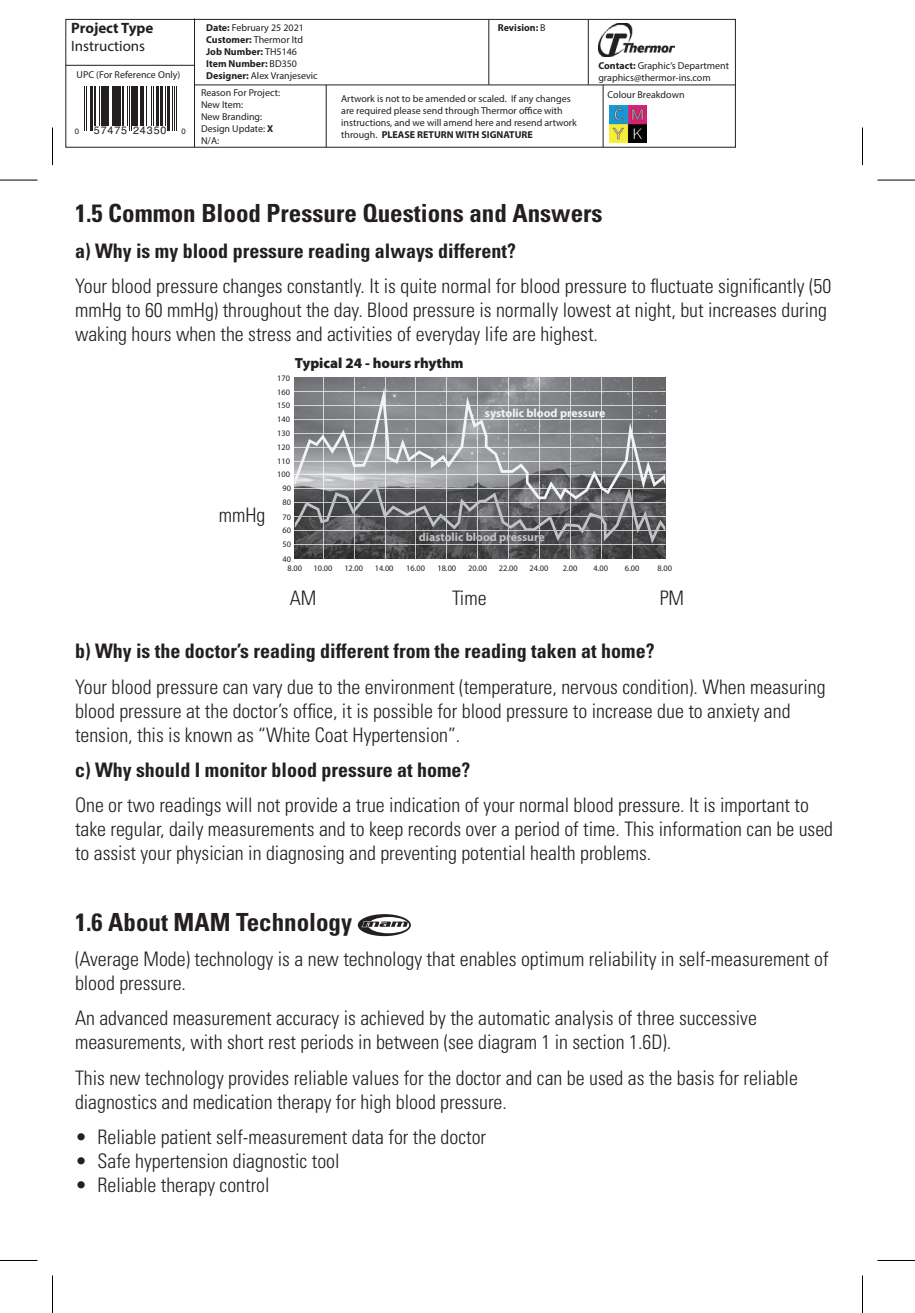
<style>
.page{position:relative;width:915px;height:1313px;background:#fff}
.page>*{position:absolute;margin:0;border:0;box-sizing:border-box;transform-origin:0 0}
.t1{font:700 condensed 25px "Univers";color:#231f20}
.t2{font:300 condensed 20px/24px "Univers";color:#231f20}
.t3{font:700 condensed 20px "Univers";color:#231f20}
.t4{font:15px "Myriad Pro";color:#231f20}
.t5{font:700 15px "Myriad Pro";color:#231f20}
.t6{font:900 14.75px "Myriad Pro";color:#231f20}
.t7{font:700 11.75px "Myriad Pro";color:#c2c3c6}
.t8{font:700 11.75px "Myriad Pro";color:#f2f3f4}
.t9{font:10.75px "Helvetica";letter-spacing:.085em;color:#231f20}
.t10{font:10px/12px "Myriad Pro";color:#231f20}
.t11{font:700 10px "Myriad Pro";color:#231f20}
.t12{font:8.5px "Myriad Pro";color:#231f20}
.t13{font:7.75px "Helvetica";color:#231f20}
.s1{font-weight:700}
.s2{font-weight:400}
</style>
<div class="page">
<div style="left:66px;top:19px;width:670px;height:129px;border:1px solid #231f20"></div>
<hr style="left:194px;top:18px;width:1px;height:129px;background:#231f20">
<hr style="left:195px;top:84px;width:540px;height:1px;background:#231f20">
<hr style="left:488px;top:19px;width:1px;height:66px;background:#231f20">
<hr style="left:588px;top:19px;width:1px;height:66px;background:#231f20">
<hr style="left:66px;top:65px;width:129px;height:1px;background:#231f20">
<hr style="left:603px;top:85px;width:1px;height:62px;background:#231f20">
<hr style="left:326px;top:85px;width:1px;height:62px;background:#231f20">
<img style="left:609px;top:106px;width:37px;height:36px">
<img style="left:599px;top:23px;width:76px;height:34px">
<hr style="left:84px;top:86px;width:1px;height:44px;background:#231f20">
<hr style="left:86px;top:86px;width:1px;height:44px;background:#231f20">
<hr style="left:90px;top:86px;width:1px;height:44px;background:#231f20">
<hr style="left:92px;top:86px;width:1px;height:44px;background:#231f20">
<hr style="left:94px;top:86px;width:2px;height:39px;background:#231f20">
<hr style="left:99px;top:86px;width:1px;height:39px;background:#231f20">
<hr style="left:101px;top:86px;width:3px;height:39px;background:#231f20">
<hr style="left:105px;top:86px;width:2px;height:39px;background:#231f20">
<hr style="left:108px;top:86px;width:1px;height:39px;background:#231f20">
<hr style="left:112px;top:86px;width:2px;height:39px;background:#231f20">
<hr style="left:115px;top:86px;width:3px;height:39px;background:#231f20">
<hr style="left:119px;top:86px;width:2px;height:39px;background:#231f20">
<hr style="left:122px;top:86px;width:2px;height:39px;background:#231f20">
<hr style="left:127px;top:86px;width:1px;height:39px;background:#231f20">
<hr style="left:129px;top:86px;width:1px;height:44px;background:#231f20">
<hr style="left:131px;top:86px;width:1px;height:44px;background:#231f20">
<hr style="left:133px;top:86px;width:2px;height:39px;background:#231f20">
<hr style="left:136px;top:86px;width:2px;height:39px;background:#231f20">
<hr style="left:140px;top:86px;width:1px;height:39px;background:#231f20">
<hr style="left:142px;top:86px;width:2px;height:39px;background:#231f20">
<hr style="left:146px;top:86px;width:1px;height:39px;background:#231f20">
<hr style="left:151px;top:86px;width:1px;height:39px;background:#231f20">
<hr style="left:153px;top:86px;width:1px;height:39px;background:#231f20">
<hr style="left:156px;top:86px;width:3px;height:39px;background:#231f20">
<hr style="left:160px;top:86px;width:3px;height:39px;background:#231f20">
<hr style="left:165px;top:86px;width:1px;height:39px;background:#231f20">
<hr style="left:167px;top:86px;width:3px;height:44px;background:#231f20">
<hr style="left:172px;top:86px;width:1px;height:44px;background:#231f20">
<hr style="left:174px;top:86px;width:1px;height:44px;background:#231f20">
<hr style="left:176px;top:86px;width:1px;height:44px;background:#231f20">
<img style="left:295px;top:377px;width:370px;height:182px">
<hr style="left:323px;top:377px;width:1px;height:182px;background:#fff">
<hr style="left:354px;top:377px;width:1px;height:182px;background:#fff">
<hr style="left:385px;top:377px;width:1px;height:182px;background:#fff">
<hr style="left:416px;top:377px;width:1px;height:182px;background:#fff">
<hr style="left:446px;top:377px;width:1px;height:182px;background:#fff">
<hr style="left:477px;top:377px;width:1px;height:182px;background:#fff">
<hr style="left:508px;top:377px;width:1px;height:182px;background:#fff">
<hr style="left:539px;top:377px;width:1px;height:182px;background:#fff">
<hr style="left:570px;top:377px;width:1px;height:182px;background:#fff">
<hr style="left:601px;top:377px;width:1px;height:182px;background:#fff">
<hr style="left:632px;top:377px;width:1px;height:182px;background:#fff">
<hr style="left:295px;top:544px;width:370px;height:1px;background:#fff">
<svg style="left:295px;top:387px;width:370px;height:156px"></svg>
<svg style="left:358px;top:914px;width:53px;height:22px"></svg>
<svg style="left:0;top:179px;width:38px;height:1px"></svg>
<svg style="left:878px;top:179px;width:37px;height:1px"></svg>
<hr style="left:0;top:180px;width:38px;height:1px;background:#000">
<hr style="left:878px;top:180px;width:37px;height:1px;background:#000">
<hr style="left:0;top:1260px;width:38px;height:1px;background:#000">
<hr style="left:878px;top:1260px;width:37px;height:1px;background:#000">
<hr style="left:52px;top:128px;width:1px;height:37px;background:#000">
<hr style="left:52px;top:1275px;width:1px;height:37px;background:#000">
<hr style="left:862px;top:128px;width:1px;height:37px;background:#000">
<hr style="left:862px;top:1275px;width:1px;height:37px;background:#000">
<p class="t5" style="left:71px;top:19px;width:84px">Project Type</p>
<p class="t4" style="left:71px;top:37px;width:76px">Instructions</p>
<p class="t10" style="left:77px;top:69px;width:105px">UPC (For Reference Only)</p>
<p class="t13" style="left:75px;top:125px;width:6px">0</p>
<p class="t9" style="left:94px;top:122px;width:74px">57475 24350</p>
<p class="t13" style="left:182px;top:125px;width:6px">0</p>
<p class="t10" style="left:206px;top:22px;width:113px"><span class="s1">Date:</span> February 25 2021<br><span class="s1">Customer:</span> Thermor ltd<br><span class="s1">Job Number:</span> TH5146<br><span class="s1">Item Number:</span> BD350<br><span class="s1">Designer:</span> Alex Vranjesevic</p>
<p class="t11" style="left:498px;top:21px;width:49px">Revision: <span class="s2">B</span></p>
<p class="t10" style="left:341px;top:93px;width:237px">Artwork is not to be amended or scaled. If any changes are required please send through Thermor office with instructions, and we will amend here and resend artwork through. <span class="s1">PLEASE RETURN WITH SIGNATURE</span></p>
<p class="t10" style="left:598px;top:60px;width:132px"><span class="s1">Contact:</span> Graphic’s Department graphics@thermor-ins.com</p>
<p class="t10" style="left:201px;top:86px;width:81px">Reason For Project:</p>
<p class="t10" style="left:608px;top:88px;width:79px">Colour Breakdown</p>
<p class="t10" style="left:201px;top:98px;width:74px">New Item:<br>New Branding:<br>Design Update: <span class="s1">X<br></span>N/A:</p>
<p class="t1" style="left:75px;top:198px;width:529px">1.5 Common Blood Pressure Questions and Answers</p>
<p class="t3" style="left:75px;top:238px;width:443px">a) Why is my blood pressure reading always different?</p>
<p class="t2" style="left:75px;top:274px;width:758px">Your blood pressure changes constantly. It is quite normal for blood pressure to fluctuate significantly (50 mmHg to 60 mmHg) throughout the day. Blood pressure is normally lowest at night, but increases during waking hours when the stress and activities of everyday life are highest.</p>
<p class="t6" style="left:295px;top:354px;width:170px">Typical 24 - hours rhythm</p>
<p class="t12" style="left:277px;top:373px;width:14px">170</p>
<p class="t2" style="left:219px;top:503px;width:48px">mmHg</p>
<p class="t12" style="left:277px;top:388px;width:14px">160</p>
<p class="t12" style="left:277px;top:401px;width:14px">150</p>
<p class="t12" style="left:277px;top:415px;width:14px">140</p>
<p class="t12" style="left:277px;top:428px;width:14px">130</p>
<p class="t12" style="left:277px;top:443px;width:14px">120</p>
<p class="t12" style="left:277px;top:456px;width:14px">110</p>
<p class="t12" style="left:277px;top:470px;width:14px">100</p>
<p class="t12" style="left:282px;top:483px;width:10px">90</p>
<p class="t12" style="left:282px;top:497px;width:10px">80</p>
<p class="t12" style="left:282px;top:512px;width:10px">70</p>
<p class="t12" style="left:282px;top:525px;width:10px">60</p>
<p class="t12" style="left:282px;top:539px;width:10px">50</p>
<p class="t12" style="left:282px;top:554px;width:10px">40</p>
<p class="t12" style="left:288px;top:564px;width:16px">8.00</p>
<p class="t12" style="left:313px;top:564px;width:20px">10.00</p>
<p class="t12" style="left:344px;top:564px;width:20px">12.00</p>
<p class="t8" style="left:485px;top:406px;width:122px">systolic blood pressure</p>
<p class="t7" style="left:419px;top:530px;width:128px">diastolic blood pressure</p>
<p class="t12" style="left:375px;top:564px;width:20px">14.00</p>
<p class="t12" style="left:406px;top:564px;width:20px">16.00</p>
<p class="t12" style="left:437px;top:564px;width:20px">18.00</p>
<p class="t12" style="left:468px;top:564px;width:20px">20.00</p>
<p class="t12" style="left:499px;top:564px;width:20px">22.00</p>
<p class="t12" style="left:530px;top:564px;width:20px">24.00</p>
<p class="t12" style="left:563px;top:564px;width:16px">2.00</p>
<p class="t12" style="left:593px;top:564px;width:16px">4.00</p>
<p class="t12" style="left:625px;top:564px;width:16px">6.00</p>
<p class="t12" style="left:658px;top:564px;width:16px">8.00</p>
<p class="t2" style="left:290px;top:586px;width:28px">AM</p>
<p class="t2" style="left:452px;top:586px;width:36px">Time</p>
<p class="t2" style="left:660px;top:586px;width:26px">PM</p>
<p class="t3" style="left:75px;top:639px;width:581px">b) Why is the doctor’s reading different from the reading taken at home?</p>
<p class="t2" style="left:75px;top:674px;width:752px">Your blood pressure can vary due to the environment (temperature, nervous condition). When measuring blood pressure at the doctor’s office, it is possible for blood pressure to increase due to anxiety and tension, this is known as “White Coat Hypertension”.</p>
<p class="t3" style="left:75px;top:757px;width:397px">c) Why should I monitor blood pressure at home?</p>
<p class="t2" style="left:75px;top:793px;width:760px">One or two readings will not provide a true indication of your normal blood pressure. It is important to take regular, daily measurements and to keep records over a period of time. This information can be used to assist your physician in diagnosing and preventing potential health problems.</p>
<p class="t1" style="left:75px;top:906px;width:279px">1.6 About MAM Technology</p>
<p class="t2" style="left:75px;top:947px;width:755px">(Average Mode) technology is a new technology that enables optimum reliability in self-measurement of blood pressure.</p>
<p class="t2" style="left:75px;top:1006px;width:683px">An advanced measurement accuracy is achieved by the automatic analysis of three successive measurements, with short rest periods in between (see diagram 1 in section 1.6D).</p>
<p class="t2" style="left:75px;top:1065px;width:724px">This new technology provides reliable values for the doctor and can be used as the basis for reliable diagnostics and medication therapy for high blood pressure.</p>
<p class="t2" style="left:75px;top:1124px;width:413px">• Reliable patient self-measurement data for the doctor</p>
<p class="t2" style="left:75px;top:1148px;width:266px">• Safe hypertension diagnostic tool</p>
<p class="t2" style="left:75px;top:1172px;width:196px">• Reliable therapy control</p>
</div>
